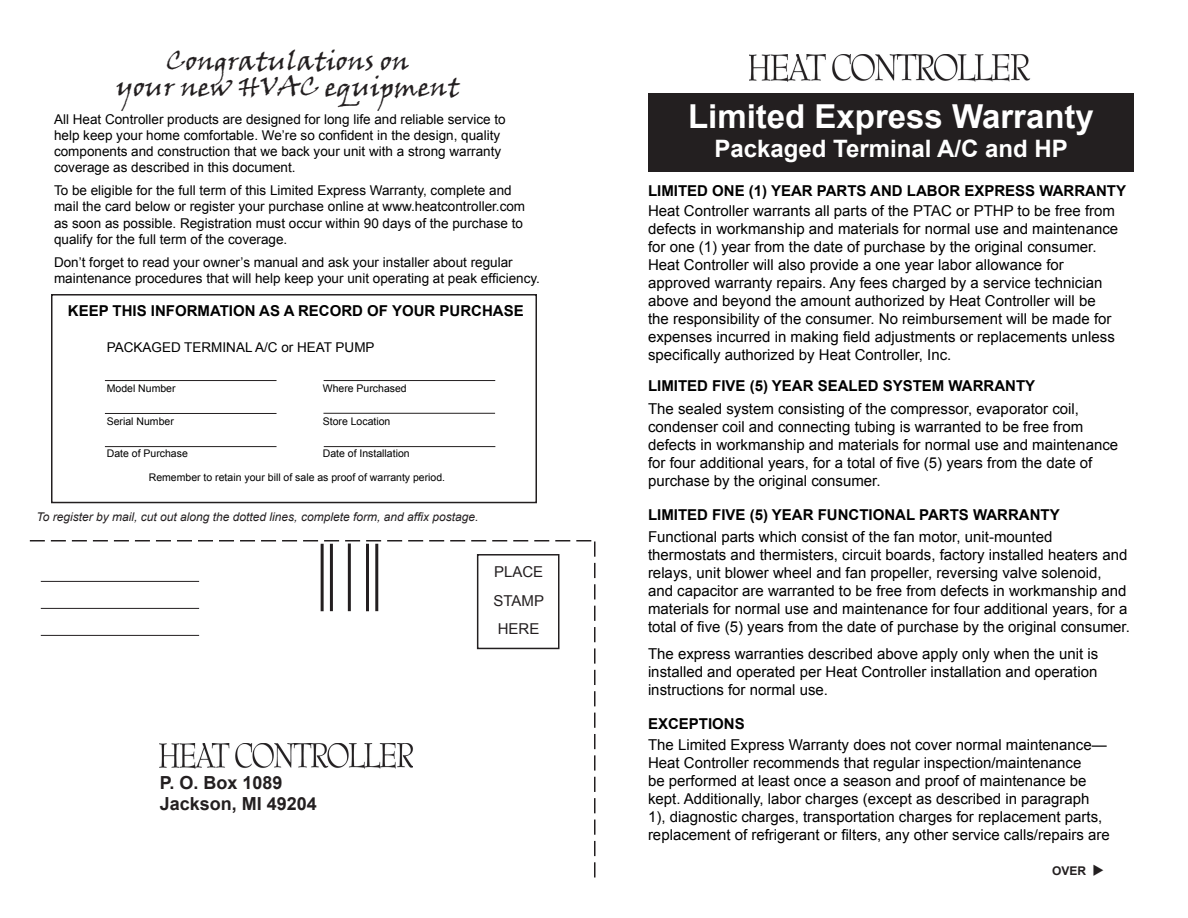
<style>
.page{position:relative;width:1188px;height:918px;background:#fff}
.page>*{position:absolute;margin:0;border:0;box-sizing:border-box;transform-origin:0 0}
.t1{font:700 33px "Arial";color:#fff}
.t2{font:27px "Viner Hand ITC";color:#231f20}
.t3{font:700 24px "Arial";color:#fff}
.t4{font:700 18px "Arial";color:#231f20}
.t5{font:15px/18px "Arial";color:#000}
.t6{font:700 15px "Arial";color:#000}
.t7{font:15px "Arial";color:#231f20}
.t8{font:13.5px/16.2px "Arial";color:#000}
.t9{font:italic 12px "Arial";color:#231f20}
.t10{font:700 12px "Arial";color:#231f20}
.t11{font:10.5px "Arial";color:#000}
</style>
<div class="page">
<div style="left:648px;top:93px;width:486px;height:78px;background:#231f20"></div>
<img style="left:749px;top:54px;width:282px;height:27px">
<svg style="left:30px;top:540px;width:566px;height:338px"></svg>
<div style="left:51px;top:294px;width:486px;height:209px;border:2px solid #231f20"></div>
<hr style="left:105px;top:380px;width:172px;height:1px;background:#231f20">
<hr style="left:105px;top:413px;width:172px;height:1px;background:#231f20">
<hr style="left:105px;top:446px;width:172px;height:1px;background:#231f20">
<hr style="left:324px;top:446px;width:171px;height:1px;background:#231f20">
<hr style="left:323px;top:413px;width:172px;height:1px;background:#231f20">
<hr style="left:324px;top:380px;width:171px;height:1px;background:#231f20">
<p class="t2" style="left:166px;top:44px;width:245px">Congratulations on</p>
<p class="t2" style="left:116px;top:70px;width:345px">your new HVAC equipment</p>
<p class="t8" style="left:54px;top:111px;width:453px">All Heat Controller products are designed for long life and reliable service to help keep your home comfortable. We’re so confident in the design, quality components and construction that we back your unit with a strong warranty coverage as described in this document.</p>
<p class="t8" style="left:54px;top:183px;width:473px">To be eligible for the full term of this Limited Express Warranty, complete and mail the card below or register your purchase online at www.heatcontroller.com as soon as possible. Registration must occur within 90 days of the purchase to qualify for the full term of the coverage.</p>
<p class="t8" style="left:54px;top:254px;width:487px">Don’t forget to read your owner’s manual and ask your installer about regular maintenance procedures that will help keep your unit operating at peak efficiency.</p>
<p class="t6" style="left:68px;top:300px;width:457px">KEEP THIS INFORMATION AS A RECORD OF YOUR PURCHASE</p>
<p class="t8" style="left:107px;top:339px;width:269px">PACKAGED TERMINAL A/C or HEAT PUMP</p>
<p class="t11" style="left:107px;top:381px;width:70px">Model Number</p>
<p class="t11" style="left:323px;top:381px;width:86px">Where Purchased</p>
<p class="t11" style="left:107px;top:414px;width:69px">Serial Number</p>
<p class="t11" style="left:323px;top:414px;width:69px">Store Location</p>
<p class="t11" style="left:107px;top:447px;width:83px">Date of Purchase</p>
<p class="t11" style="left:323px;top:447px;width:88px">Date of Installation</p>
<p class="t11" style="left:149px;top:470px;width:298px">Remember to retain your bill of sale as proof of warranty period.</p>
<p class="t9" style="left:37px;top:509px;width:443px">To register by mail, cut out along the dotted lines, complete form, and affix postage.</p>
<p class="t7" style="left:494px;top:562px;width:51px">PLACE</p>
<p class="t7" style="left:494px;top:591px;width:52px">STAMP</p>
<p class="t7" style="left:498px;top:619px;width:43px">HERE</p>
<p class="t4" style="left:160px;top:770px;width:124px">P. O. Box 1089</p>
<p class="t4" style="left:160px;top:792px;width:159px">Jackson, MI 49204</p>
<p class="t1" style="left:688px;top:95px;width:407px">Limited Express Warranty</p>
<p class="t3" style="left:714px;top:133px;width:355px">Packaged Terminal A/C and HP</p>
<p class="t6" style="left:648px;top:180px;width:480px">LIMITED ONE (1) YEAR PARTS AND LABOR EXPRESS WARRANTY</p>
<p class="t5" style="left:648px;top:202px;width:472px">Heat Controller warrants all parts of the PTAC or PTHP to be free from defects in workmanship and materials for normal use and maintenance for one (1) year from the date of purchase by the original consumer.<br>Heat Controller will also provide a one year labor allowance for approved warranty repairs. Any fees charged by a service technician above and beyond the amount authorized by Heat Controller will be the responsibility of the consumer. No reimbursement will be made for expenses incurred in making field adjustments or replacements unless specifically authorized by Heat Controller, Inc.</p>
<p class="t6" style="left:648px;top:376px;width:389px">LIMITED FIVE (5) YEAR SEALED SYSTEM WARRANTY</p>
<p class="t5" style="left:648px;top:400px;width:472px">The sealed system consisting of the compressor, evaporator coil, condenser coil and connecting tubing is warranted to be free from defects in workmanship and materials for normal use and maintenance for four additional years, for a total of five (5) years from the date of purchase by the original consumer.</p>
<p class="t6" style="left:648px;top:504px;width:413px">LIMITED FIVE (5) YEAR FUNCTIONAL PARTS WARRANTY</p>
<p class="t5" style="left:648px;top:528px;width:483px">Functional parts which consist of the fan motor, unit-mounted thermostats and thermisters, circuit boards, factory installed heaters and relays, unit blower wheel and fan propeller, reversing valve solenoid, and capacitor are warranted to be free from defects in workmanship and materials for normal use and maintenance for four additional years, for a total of five (5) years from the date of purchase by the original consumer.</p>
<p class="t5" style="left:648px;top:645px;width:452px;text-align:justify">The express warranties described above apply only when the unit is installed and operated per Heat Controller installation and operation instructions for normal use.</p>
<p class="t6" style="left:648px;top:714px;width:98px">EXCEPTIONS</p>
<p class="t5" style="left:648px;top:736px;width:463px">The Limited Express Warranty does not cover normal maintenance— Heat Controller recommends that regular inspection/maintenance<br>be performed at least once a season and proof of maintenance be kept. Additionally, labor charges (except as described in paragraph 1), diagnostic charges, transportation charges for replacement parts, replacement of refrigerant or filters, any other service calls/repairs are</p>
<p class="t10" style="left:1052px;top:862px;width:36px">OVER</p>
</div>
